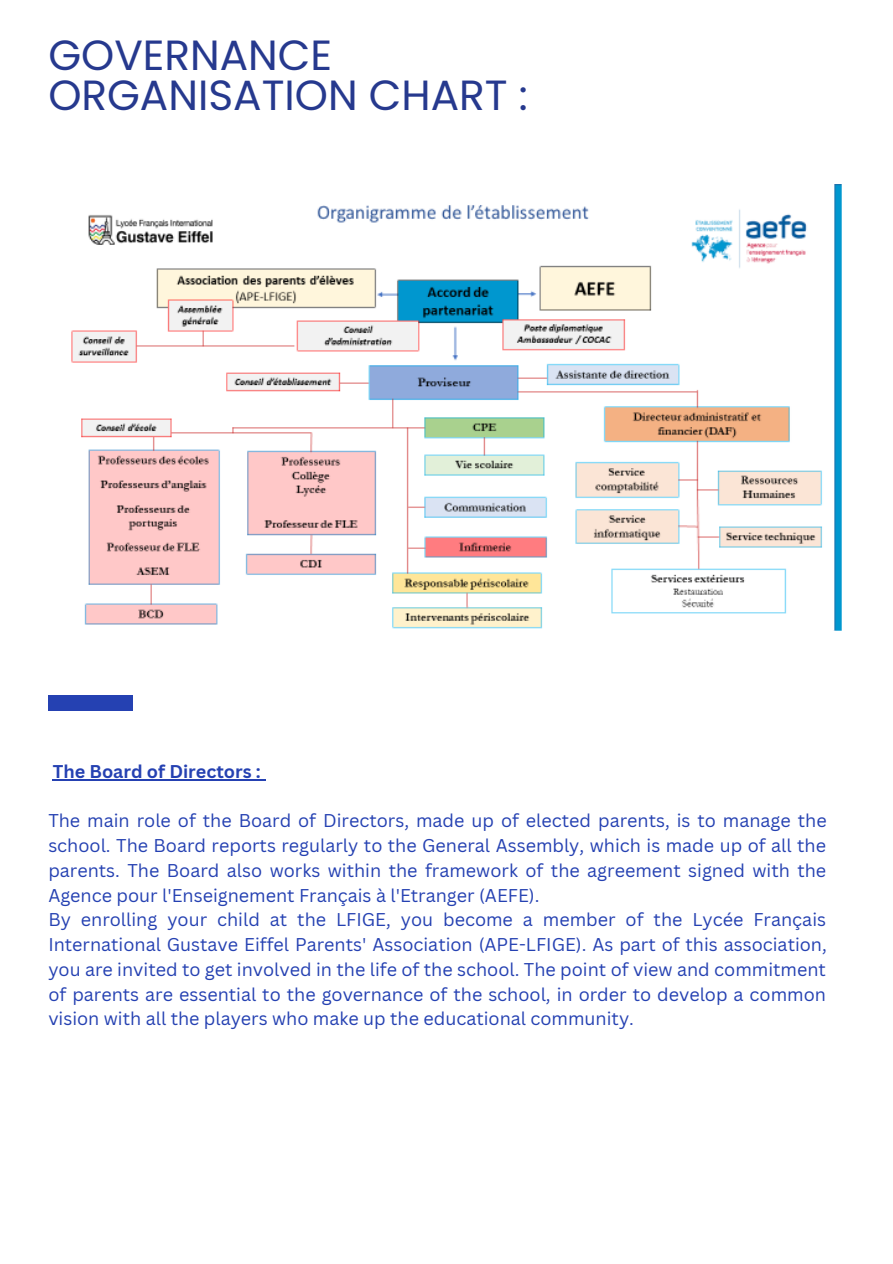
<style>
.page{position:relative;width:893px;height:1264px;background:#fff}
.page>*{position:absolute;margin:0;border:0;box-sizing:border-box;transform-origin:0 0}
.t1{font:42.15px "Poppins";color:#26398e}
.t2{font:18px/24.8px "Canva Sans";color:#2541b2;text-align:justify}
.t3{font:700 18px "Canva Sans";color:#2541b2}
</style>
<div class="page">
<div style="left:48px;top:695px;width:85px;height:16px;background:#2541b2"></div>
<img style="left:71px;top:185px;width:771px;height:446px">
<hr style="left:53px;top:779px;width:208px;height:1px;background:#2541b2">
<p class="t1" style="left:48px;top:26px;width:285px">GOVERNANCE</p>
<p class="t1" style="left:48px;top:66px;width:481px">ORGANISATION CHART :</p>
<p class="t3" style="left:53px;top:758px;width:210px">The Board of Directors :</p>
<p class="t2" style="left:48px;top:808px;width:779px">The main role of the Board of Directors, made up of elected parents, is to manage the school. The Board reports regularly to the General Assembly, which is made up of all the parents. The Board also works within the framework of the agreement signed with the Agence pour l'Enseignement Français à l'Etranger (AEFE).</p>
<p class="t2" style="left:48px;top:907px;width:780px">By enrolling your child at the LFIGE, you become a member of the Lycée Français International Gustave Eiffel Parents' Association (APE-LFIGE). As part of this association, you are invited to get involved in the life of the school. The point of view and commitment of parents are essential to the governance of the school, in order to develop a common vision with all the players who make up the educational community.</p>
</div>
